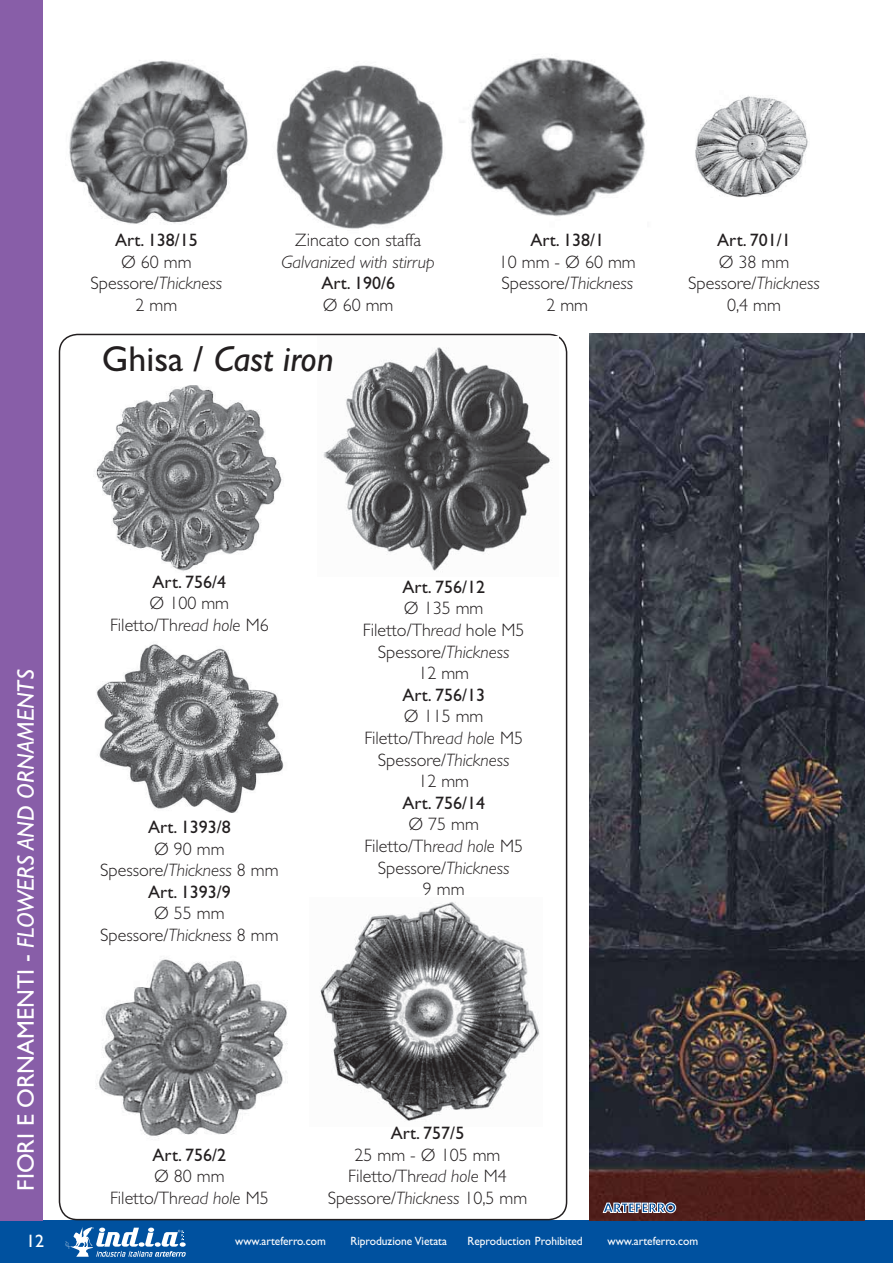
<style>
.page{position:relative;width:893px;height:1263px;background:#fff}
.page>*{position:absolute;margin:0;border:0;box-sizing:border-box;transform-origin:0 0}
.t1{font:italic 36px "Gill Sans";color:#231f20}
.t2{font:italic 24px "Gill Sans";color:#fff}
.t3{font:300 18px/21.6px "Gill Sans";color:#231f20;text-align:center}
.t4{font:18px "Gill Sans";color:#231f20}
.t5{font:italic 300 18px "Gill Sans";color:#231f20}
.t6{font:18px "Gill Sans";color:#fff}
.t7{font:700 12.3px "Futura";color:#00519f}
.t8{font:12px "Gill Sans";color:#fff;scale:.95 1}
.s1{font-style:italic}
.s2{font-style:normal}
.s3{font-weight:400}
</style>
<div class="page">
<div style="left:0;top:1220px;width:893px;height:43px;background:#00519f"></div>
<svg style="left:65px;top:1227px;width:121px;height:30px"></svg>
<div style="left:0;top:0;width:42px;height:1220px;background:#885ea8"></div>
<img style="left:69px;top:60px;width:179px;height:164px">
<img style="left:276px;top:65px;width:167px;height:164px">
<img style="left:695px;top:96px;width:113px;height:102px">
<img style="left:460px;top:57px;width:186px;height:159px">
<img style="left:93px;top:385px;width:189px;height:186px">
<img style="left:95px;top:959px;width:193px;height:180px">
<img style="left:323px;top:347px;width:229px;height:224px">
<img style="left:96px;top:644px;width:188px;height:169px">
<img style="left:320px;top:902px;width:220px;height:219px">
<img style="left:590px;top:334px;width:275px;height:886px">
<div style="left:665px;top:1203px;width:11px;height:10px;border:1px solid #fff;border-radius:50%"></div>
<svg style="left:603px;top:1203px;width:70px;height:10px"></svg>
<p class="t4" style="left:115px;top:234px;width:84px">Art. 138/15</p>
<p class="t3" style="left:91px;top:253px;width:133px">Ø 60 mm<br>Spessore/<span class="s1">Thickness<br></span>2 mm</p>
<p class="t3" style="left:295px;top:231px;width:127px">Zincato con staffa</p>
<p class="t5" style="left:281px;top:255px;width:155px">Galvanized with stirrup</p>
<p class="t4" style="left:321px;top:277px;width:75px">Art. 190/6</p>
<p class="t3" style="left:323px;top:296px;width:72px">Ø 60 mm</p>
<h1 class="t1" style="left:102px;top:346px;width:233px"><span class="s2">Ghisa /</span> Cast iron</h1>
<p class="t4" style="left:530px;top:234px;width:75px">Art. 138/1</p>
<p class="t3" style="left:499px;top:253px;width:138px">10 mm - Ø 60 mm<br>Spessore/<span class="s1">Thickness<br></span>2 mm</p>
<p class="t4" style="left:717px;top:234px;width:75px">Art. 701/1</p>
<p class="t3" style="left:688px;top:253px;width:133px">Ø 38 mm<br>Spessore/<span class="s1">Thickness<br></span>0,4 mm</p>
<h2 class="t2" style="left:18px;top:1191px;width:523px;rotate:-90deg"><span class="s2">FIORI E ORNAMENTI -</span> FLOWERS AND ORNAMENTS</h2>
<p class="t4" style="left:153px;top:576px;width:75px">Art. 756/4</p>
<p class="t3" style="left:110px;top:595px;width:160px">Ø 100 mm<br>Filetto/Th<span class="s1">read hole</span> M6</p>
<p class="t4" style="left:148px;top:821px;width:84px">Art. 1393/8</p>
<p class="t3" style="left:100px;top:840px;width:180px">Ø 90 mm<br>Spessore/<span class="s1">Thickness</span> 8 mm<br><span class="s3">Art. 1393/9</span></p>
<p class="t3" style="left:100px;top:905px;width:180px">Ø 55 mm<br>Spessore/<span class="s1">Thickness</span> 8 mm</p>
<p class="t4" style="left:402px;top:581px;width:84px">Art. 756/12</p>
<p class="t3" style="left:363px;top:600px;width:163px">Ø 135 mm<br>Filetto/Th<span class="s1">read</span> hole M5<br>Spessore/<span class="s1">Thickness<br></span>12 mm</p>
<p class="t4" style="left:402px;top:689px;width:84px">Art. 756/13</p>
<p class="t3" style="left:364px;top:708px;width:160px">Ø 115 mm<br>Filetto/Th<span class="s1">read hole</span> M5<br>Spessore/<span class="s1">Thickness<br></span>12 mm</p>
<p class="t4" style="left:402px;top:797px;width:84px">Art. 756/14</p>
<p class="t3" style="left:364px;top:816px;width:160px">Ø 75 mm<br>Filetto/Th<span class="s1">read hole</span> M5<br>Spessore/<span class="s1">Thickness<br></span>9 mm</p>
<p class="t4" style="left:153px;top:1148px;width:75px">Art. 756/2</p>
<p class="t3" style="left:110px;top:1167px;width:160px">Ø 80 mm<br>Filetto/Th<span class="s1">read hole</span> M5</p>
<p class="t4" style="left:391px;top:1127px;width:75px">Art. 757/5</p>
<p class="t3" style="left:328px;top:1146px;width:201px">25 mm - Ø 105 mm<br>Filetto/Th<span class="s1">read hole</span> M4<br>Spessore/<span class="s1">Thickness</span> 10,5 mm</p>
<p class="t7" style="left:603px;top:1202px;width:74px">ARTEFERRO</p>
<p class="t6" style="left:26px;top:1230px;width:19px">12</p>
<p class="t8" style="left:235px;top:1237px;width:97px">www.arteferro.com</p>
<p class="t8" style="left:350px;top:1237px;width:103px">Riproduzione Vietata</p>
<p class="t8" style="left:467px;top:1237px;width:123px">Reproduction Prohibited</p>
<p class="t8" style="left:607px;top:1237px;width:97px">www.arteferro.com</p>
</div>
